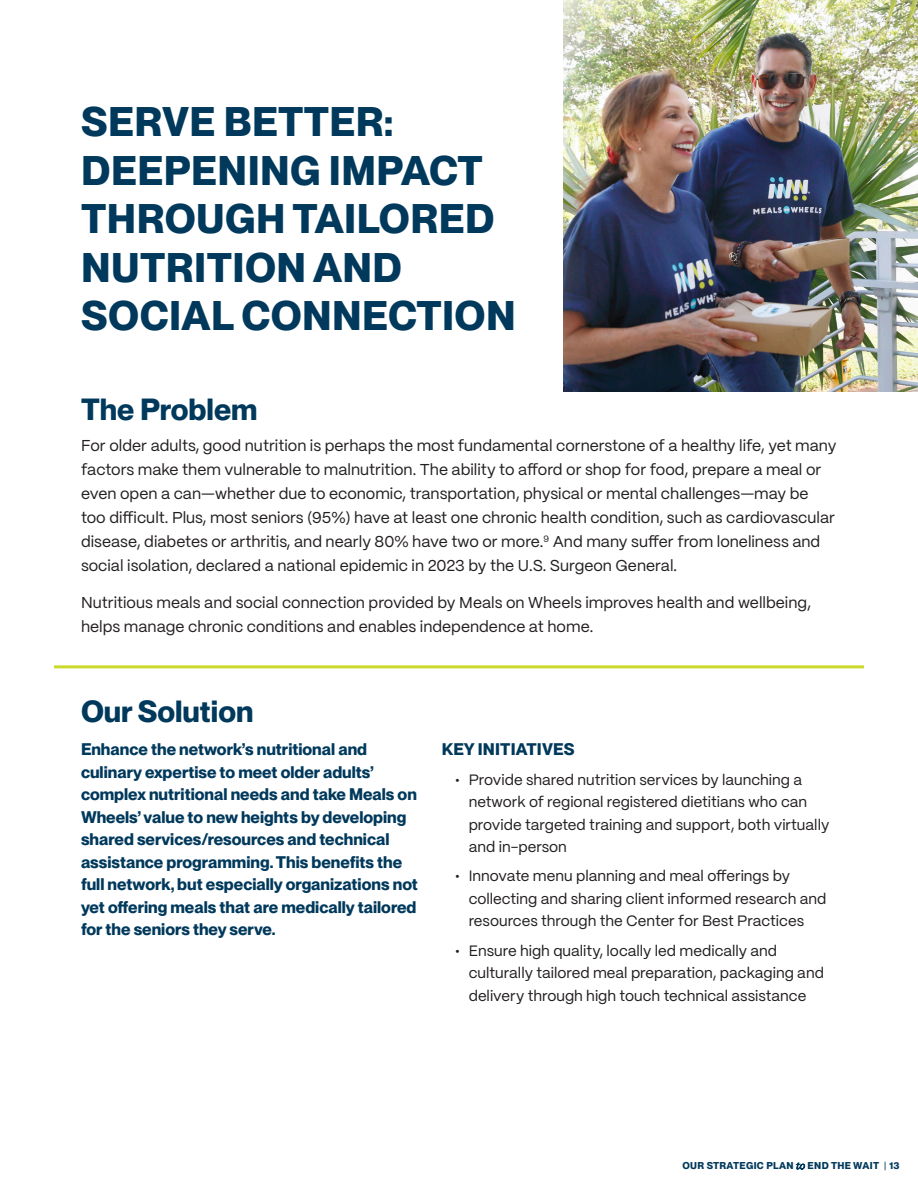
<style>
.page{position:relative;width:918px;height:1188px;background:#fff}
.page>*{position:absolute;margin:0;border:0;box-sizing:border-box;transform-origin:0 0}
.t1{font:700 40.5px/48.6px "PP Neue Montreal";letter-spacing:.01em;color:#00395c}
.t2{font:700 30px "PP Neue Montreal";color:#00395c}
.t3{font:700 16.5px/22.5px "PP Neue Montreal";color:#00395c}
.t4{font:15.75px/24px "PP Mori";color:#231f20}
.t5{font:15px/22.5px "PP Mori";color:#231f20}
.t6{font:700 9.75px "PP Neue Montreal";letter-spacing:.035em;color:#00395c}
.s1{font-family:"PP Eiko";font-weight:300;font-style:italic}
.s2{font-weight:500}
</style>
<div class="page">
<hr style="left:54px;top:665px;width:810px;height:3px;background:#c9da2b">
<img style="left:564px;top:0;width:354px;height:391px">
<p class="t1" style="left:81px;top:98px;width:314px">SERVE BETTER:</p>
<p class="t1" style="left:81px;top:147px;width:436px">DEEPENING IMPACT<br>THROUGH TAILORED<br>NUTRITION AND<br>SOCIAL CONNECTION</p>
<p class="t2" style="left:81px;top:391px;width:178px">The Problem</p>
<p class="t4" style="left:81px;top:433px;width:757px">For older adults, good nutrition is perhaps the most fundamental cornerstone of a healthy life, yet many factors make them vulnerable to malnutrition. The ability to afford or shop for food, prepare a meal or even open a can—whether due to economic, transportation, physical or mental challenges—may be too difficult. Plus, most seniors (95%) have at least one chronic health condition, such as cardiovascular disease, diabetes or arthritis, and nearly 80% have two or more.<sup>9</sup> And many suffer from loneliness and social isolation, declared a national epidemic in 2023 by the U.S. Surgeon General.</p>
<p class="t4" style="left:81px;top:590px;width:732px">Nutritious meals and social connection provided by Meals on Wheels improves health and wellbeing, helps manage chronic conditions and enables independence at home.</p>
<p class="t2" style="left:81px;top:694px;width:174px">Our Solution</p>
<p class="t3" style="left:81px;top:739px;width:338px">Enhance the network’s nutritional and culinary expertise to meet older adults’ complex nutritional needs and take Meals on Wheels’ value to new heights by developing shared services/resources and technical assistance programming. This benefits the full network, but especially organizations not yet offering meals that are medically tailored for the seniors they serve.</p>
<p class="t3" style="left:442px;top:739px;width:135px">KEY INITIATIVES</p>
<p class="t5" style="left:469px;top:767px;width:362px;text-indent:-14px">• Provide shared nutrition services by launching a network of regional registered dietitians who can provide targeted training and support, both virtually and in-person</p>
<p class="t5" style="left:469px;top:864px;width:359px;text-indent:-14px">• Innovate menu planning and meal offerings by collecting and sharing client informed research and resources through the Center for Best Practices</p>
<p class="t5" style="left:469px;top:938px;width:357px;text-indent:-14px">• Ensure high quality, locally led medically and culturally tailored meal preparation, packaging and delivery through high touch technical assistance</p>
<p class="t6" style="left:682px;top:1160px;width:219px">OUR STRATEGIC PLAN <span class="s1">to</span> END THE WAIT <span class="s2">|</span> 13</p>
</div>
